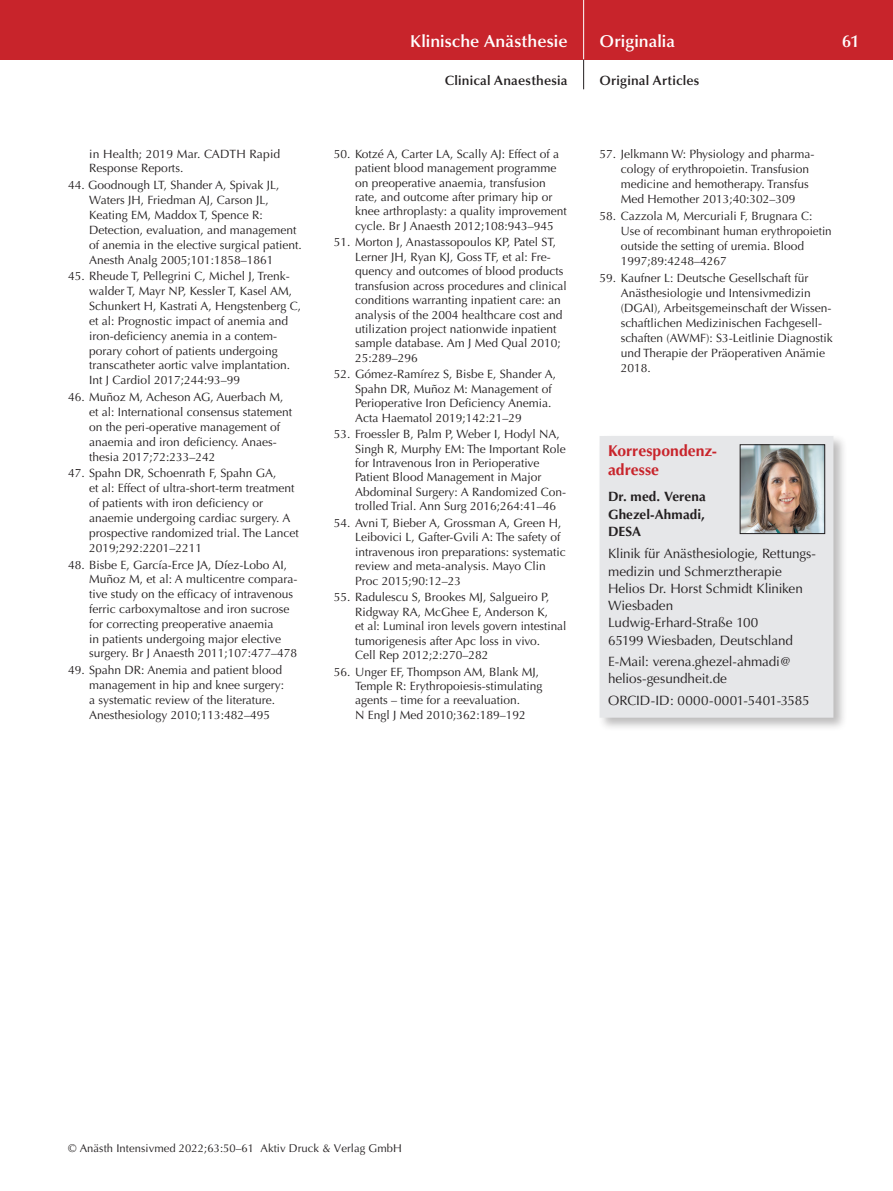
<style>
.page{position:relative;width:893px;height:1191px;background:#fff}
.page>*{position:absolute;margin:0;border:0;box-sizing:border-box;transform-origin:0 0}
.t1{font:600 17.25px "Optima";color:#fff}
.t2{font:700 15.75px/19.5px "Optima";color:#c8242b}
.t3{font:13.5px/17.2px "Optima";letter-spacing:-.005em;color:#231f20}
.t4{font:600 13.5px "Optima";letter-spacing:.015em;color:#231f20}
.t5{font:700 13.5px/17.2px "Optima";letter-spacing:.005em;color:#231f20;text-align:justify}
.t6{font:12px/14.4px "Optima";color:#231f20}
.t7{font:11.25px "Optima";letter-spacing:.005em;color:#231f20}
</style>
<div class="page">
<div style="left:0;top:0;width:893px;height:60px;background:#c8242b"></div>
<hr style="left:583px;top:0;width:1px;height:60px;background:#fff">
<svg style="left:583px;top:60px;width:1px;height:29px"></svg>
<div style="left:597px;top:434px;width:250px;height:297px;background:#231f20;opacity:.3"></div>
<div style="left:600px;top:436px;width:233px;height:281px;background:#e6e7e9"></div>
<img style="left:742px;top:446px;width:81px;height:86px">
<div style="left:740px;top:444px;width:85px;height:90px;border:1px solid #231f20"></div>
<p class="t6" style="left:89px;top:146px;width:192px;line-height:14.9px">in Health; 2019 Mar. CADTH Rapid<br>Response Reports.</p>
<p class="t6" style="left:89px;top:178px;width:214px;line-height:14.9px;text-indent:-21px">44. Goodnough LT, Shander A, Spivak JL, Waters JH, Friedman AJ, Carson JL, Keating EM, Maddox T, Spence R:<br>Detection, evaluation, and management of anemia in the elective surgical patient.<br>Anesth Analg 2005;101:1858–1861</p>
<p class="t6" style="left:89px;top:269px;width:213px;line-height:14.9px;text-indent:-21px">45. Rheude T, Pellegrini C, Michel J, Trenk&shy;walder T, Mayr NP, Kessler T, Kasel AM, Schunkert H, Kastrati A, Hengstenberg C, et al: Prognostic impact of anemia and iron-deficiency anemia in a contem&shy;porary cohort of patients undergoing transcatheter aortic valve implantation.<br>Int J Cardiol 2017;244:93–99</p>
<p class="t6" style="left:89px;top:390px;width:204px;line-height:14.9px;text-indent:-21px">46. Muñoz M, Acheson AG, Auerbach M, et al: International consensus statement on the peri-operative management of anaemia and iron deficiency. Anaes&shy;thesia 2017;72:233–242</p>
<p class="t6" style="left:89px;top:466px;width:211px;line-height:14.9px;text-indent:-21px">47. Spahn DR, Schoenrath F, Spahn GA,<br>et al: Effect of ultra-short-term treatment of patients with iron deficiency or anaemie undergoing cardiac surgery. A prospective randomized trial. The Lancet 2019;292:2201–2211</p>
<p class="t6" style="left:89px;top:557px;width:210px;line-height:14.9px;text-indent:-21px">48. Bisbe E, García-Erce JA, Díez-Lobo AI, Muñoz M, et al: A multicentre compara&shy;tive study on the efficacy of intravenous ferric carboxymaltose and iron sucrose for correcting preoperative anaemia<br>in patients undergoing major elective surgery. Br J Anaesth 2011;107:477–478</p>
<p class="t6" style="left:89px;top:663px;width:196px;line-height:14.9px;text-indent:-21px">49. Spahn DR: Anemia and patient blood management in hip and knee surgery: a systematic review of the literature.<br>Anesthesiology 2010;113:482–495</p>
<h1 class="t1" style="left:410px;top:31px;width:159px">Klinische Anästhesie</h1>
<p class="t4" style="left:445px;top:73px;width:124px">Clinical Anaesthesia</p>
<p class="t6" style="left:355px;top:147px;width:213px;text-indent:-21px">50. Kotzé A, Carter LA, Scally AJ: Effect of a patient blood management programme on preoperative anaemia, transfusion rate, and outcome after primary hip or knee arthroplasty: a quality improvement cycle. Br J Anaesth 2012;108:943–945</p>
<p class="t6" style="left:355px;top:235px;width:213px;text-indent:-21px">51. Morton J, Anastassopoulos KP, Patel ST, Lerner JH, Ryan KJ, Goss TF, et al: Fre&shy;quency and outcomes of blood products transfusion across procedures and clinical conditions warranting inpatient care: an analysis of the 2004 healthcare cost and utilization project nationwide inpatient sample database. Am J Med Qual 2010; 25:289–296</p>
<p class="t6" style="left:355px;top:367px;width:202px;text-indent:-21px">52. Gómez-Ramírez S, Bisbe E, Shander A, Spahn DR, Muñoz M: Management of Perioperative Iron Deficiency Anemia.<br>Acta Haematol 2019;142:21–29</p>
<p class="t6" style="left:355px;top:427px;width:212px;text-indent:-21px">53. Froessler B, Palm P, Weber I, Hodyl NA, Singh R, Murphy EM: The Important Role for Intravenous Iron in Perioperative Patient Blood Management in Major Abdominal Surgery: A Randomized Con&shy;trolled Trial. Ann Surg 2016;264:41–46</p>
<p class="t6" style="left:355px;top:516px;width:212px;text-indent:-21px">54. Avni T, Bieber A, Grossman A, Green H, Leibovici L, Gafter-Gvili A: The safety of intravenous iron preparations: systematic review and meta-analysis. Mayo Clin Proc 2015;90:12–23</p>
<p class="t6" style="left:355px;top:590px;width:213px;text-indent:-21px">55. Radulescu S, Brookes MJ, Salgueiro P, Ridgway RA, McGhee E, Anderson K,<br>et al: Luminal iron levels govern intestinal tumorigenesis after Apc loss in vivo.<br>Cell Rep 2012;2:270–282</p>
<p class="t6" style="left:355px;top:664px;width:189px;text-indent:-21px">56. Unger EF, Thompson AM, Blank MJ, Temple R: Erythropoiesis-stimulating agents – time for a reevaluation.<br>N Engl J Med 2010;362:189–192</p>
<h1 class="t1" style="left:600px;top:31px;width:77px">Originalia</h1>
<h1 class="t1" style="left:842px;top:31px;width:18px">61</h1>
<p class="t4" style="left:600px;top:73px;width:101px">Original Articles</p>
<p class="t6" style="left:621px;top:146px;width:195px;line-height:15px;text-indent:-21px">57. Jelkmann W: Physiology and pharma&shy;cology of erythropoietin. Transfusion medicine and hemotherapy. Transfus Med Hemother 2013;40:302–309</p>
<p class="t6" style="left:621px;top:208px;width:212px;line-height:15px;text-indent:-21px">58. Cazzola M, Mercuriali F, Brugnara C:<br>Use of recombinant human erythropoietin outside the setting of uremia. Blood 1997;89:4248–4267</p>
<p class="t6" style="left:621px;top:270px;width:213px;line-height:15px;text-indent:-21px">59. Kaufner L: Deutsche Gesellschaft für Anästhesiologie und Intensivmedizin (DGAI), Arbeitsgemeinschaft der Wissen-- schaftlichen Medizinischen Fachgesell&shy;schaften (AWMF): S3-Leitlinie Diagnostik und Therapie der Präoperativen Anämie 2018.</p>
<h2 class="t2" style="left:608px;top:441px;width:110px">Korrespondenz&shy;adresse</h2>
<p class="t5" style="left:608px;top:488px;width:99px">Dr. med. Verena Ghezel-Ahmadi, DESA</p>
<p class="t3" style="left:608px;top:545px;width:210px">Klinik für Anästhesiologie, Rettungs&shy;medizin und Schmerztherapie<br>Helios Dr. Horst Schmidt Kliniken<br>Wiesbaden<br>Ludwig-Erhard-Straße 100<br>65199 Wiesbaden, Deutschland</p>
<p class="t3" style="left:608px;top:653px;width:184px">E-Mail: verena.ghezel-ahmadi@ helios-gesundheit.de</p>
<p class="t3" style="left:608px;top:692px;width:203px">ORCID-ID: 0000-0001-5401-3585</p>
<p class="t7" style="left:68px;top:1142px;width:335px">© Anästh Intensivmed 2022;63:50–61 Aktiv Druck &amp; Verlag GmbH</p>
</div>
